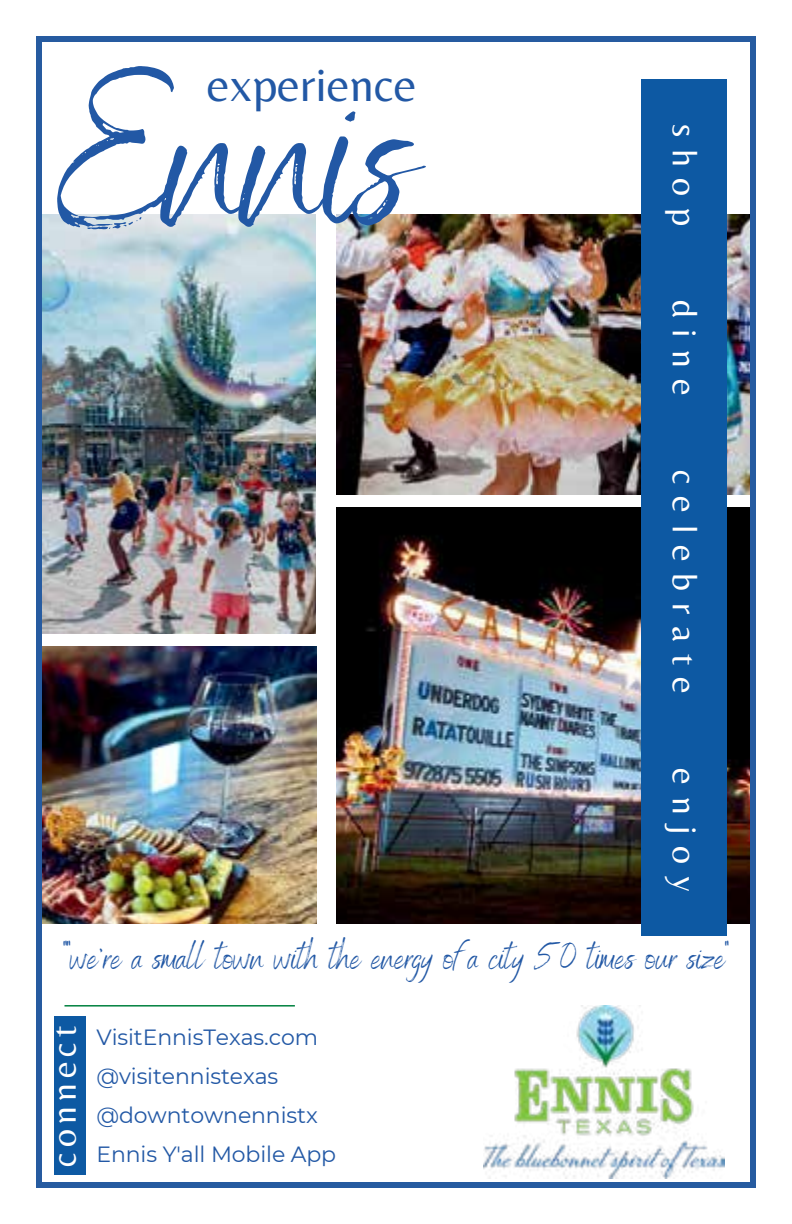
<style>
.page{position:relative;width:792px;height:1224px;background:#fff}
.page>*{position:absolute;margin:0;border:0;box-sizing:border-box;transform-origin:0 0}
.t1{font:220px "Benedict";color:#2258a5}
.t2{font:48.8px "Belleza";color:#2258a5}
.t3{font:36px "Benedict";color:#2258a5}
.t4{font:35.8px "Belleza";letter-spacing:.33em;color:#fff}
.t5{font:35.8px "Belleza";letter-spacing:.14em;color:#fff}
.t6{font:22px/39px "Montserrat";letter-spacing:-.005em;color:#2258a5}
</style>
<div class="page">
<img style="left:336px;top:508px;width:413px;height:415px">
<img style="left:336px;top:215px;width:413px;height:280px">
<div style="left:641px;top:79px;width:86px;height:857px;background:#0d59a3"></div>
<img style="left:43px;top:215px;width:273px;height:418px">
<img style="left:43px;top:646px;width:273px;height:278px">
<div style="left:54px;top:1017px;width:32px;height:158px;background:#0d59a3"></div>
<hr style="left:65px;top:1005px;width:230px;height:2px;background:#00813f">
<img style="left:483px;top:1006px;width:242px;height:172px">
<div style="left:36px;top:36px;width:720px;height:1152px;border:6px solid #265ba0"></div>
<h1 class="t1" style="left:57px;top:-1px;width:356px">Ennis</h1>
<h2 class="t2" style="left:207px;top:56px;width:212px">experience</h2>
<h3 class="t4" style="left:706px;top:124px;width:104px;rotate:90deg">shop</h3>
<h3 class="t4" style="left:706px;top:300px;width:98px;rotate:90deg">dine</h3>
<h3 class="t4" style="left:706px;top:470px;width:226px;rotate:90deg">celebrate</h3>
<h3 class="t4" style="left:706px;top:768px;width:125px;rotate:90deg">enjoy</h3>
<h3 class="t3" style="left:63px;top:932px;width:667px">""we're a small town with the energy of a city 50 times our size"</h3>
<h3 class="t5" style="left:43px;top:1167px;width:143px;rotate:-90deg">connect</h3>
<p class="t6" style="left:96px;top:1017px;width:241px">VisitEnnisTexas.com @visitennistexas @downtownennistx<br>Ennis Y'all Mobile App</p>
</div>
